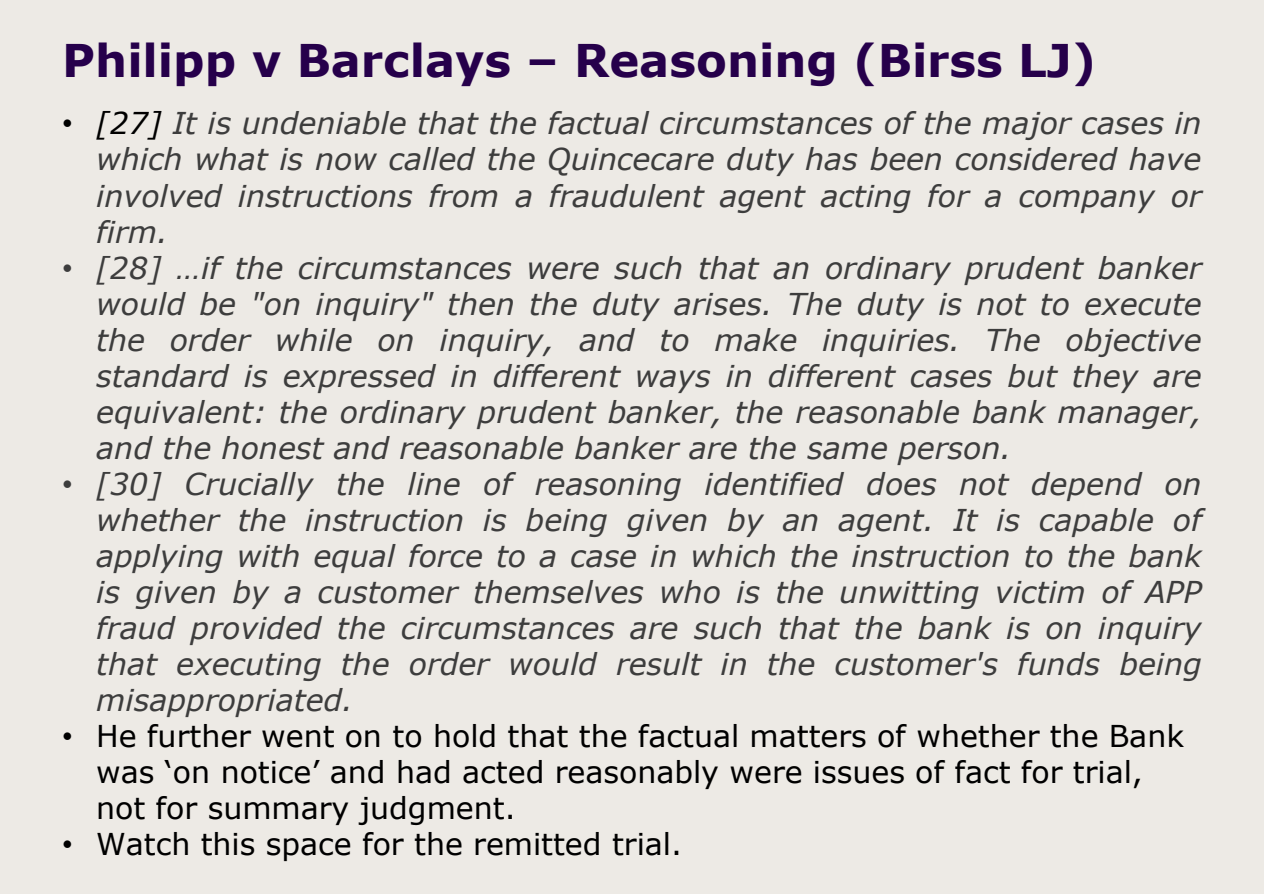
<style>
.page{position:relative;width:1264px;height:894px;background:#fff}
.page>*{position:absolute;margin:0;border:0;box-sizing:border-box;transform-origin:0 0}
.t1{font:700 45px "Verdana";color:#26004b}
.t2{font:italic 30px/36px "Verdana";color:#3d3d3d;text-align:justify}
.t3{font:30px/36px "Verdana";color:#000}
.s1{font-family:"Arial";font-style:normal;color:#000}
.s2{color:#000}
.s3{font-family:"Arial";font-style:normal}
.s4{font-family:"Arial"}
</style>
<div class="page">
<div style="left:0;top:0;width:1263px;height:893px;background:#edeae5"></div>
<h2 class="t1" style="left:62px;top:29px;width:1035px">Philipp v Barclays – Reasoning (Birss LJ)</h2>
<p class="t2" style="left:96px;top:105px;width:1106px;text-indent:-34px"><span class="s1">•</span> <span class="s2">[27]</span> It is undeniable that the factual circumstances of the major cases in which what is now called the Quincecare duty has been considered have involved instructions from a fraudulent agent acting for a company or firm.</p>
<p class="t2" style="left:96px;top:249px;width:1106px;text-indent:-34px"><span class="s3">•</span> [28] …if the circumstances were such that an ordinary prudent banker would be "on inquiry" then the duty arises. The duty is not to execute the order while on inquiry, and to make inquiries. The objective standard is expressed in different ways in different cases but they are equivalent: the ordinary prudent banker, the reasonable bank manager, and the honest and reasonable banker are the same person.</p>
<p class="t2" style="left:96px;top:465px;width:1106px;text-indent:-34px"><span class="s3">•</span> [30] Crucially the line of reasoning identified does not depend on whether the instruction is being given by an agent. It is capable of applying with equal force to a case in which the instruction to the bank is given by a customer themselves who is the unwitting victim of APP fraud provided the circumstances are such that the bank is on inquiry that executing the order would result in the customer's funds being misappropriated.</p>
<p class="t3" style="left:96px;top:717px;width:1089px;text-indent:-34px"><span class="s4">•</span> He further went on to hold that the factual matters of whether the Bank was ‘on notice’ and had acted reasonably were issues of fact for trial, not for summary judgment.</p>
<p class="t3" style="left:62px;top:825px;width:621px"><span class="s4">•</span> Watch this space for the remitted trial.</p>
</div>
